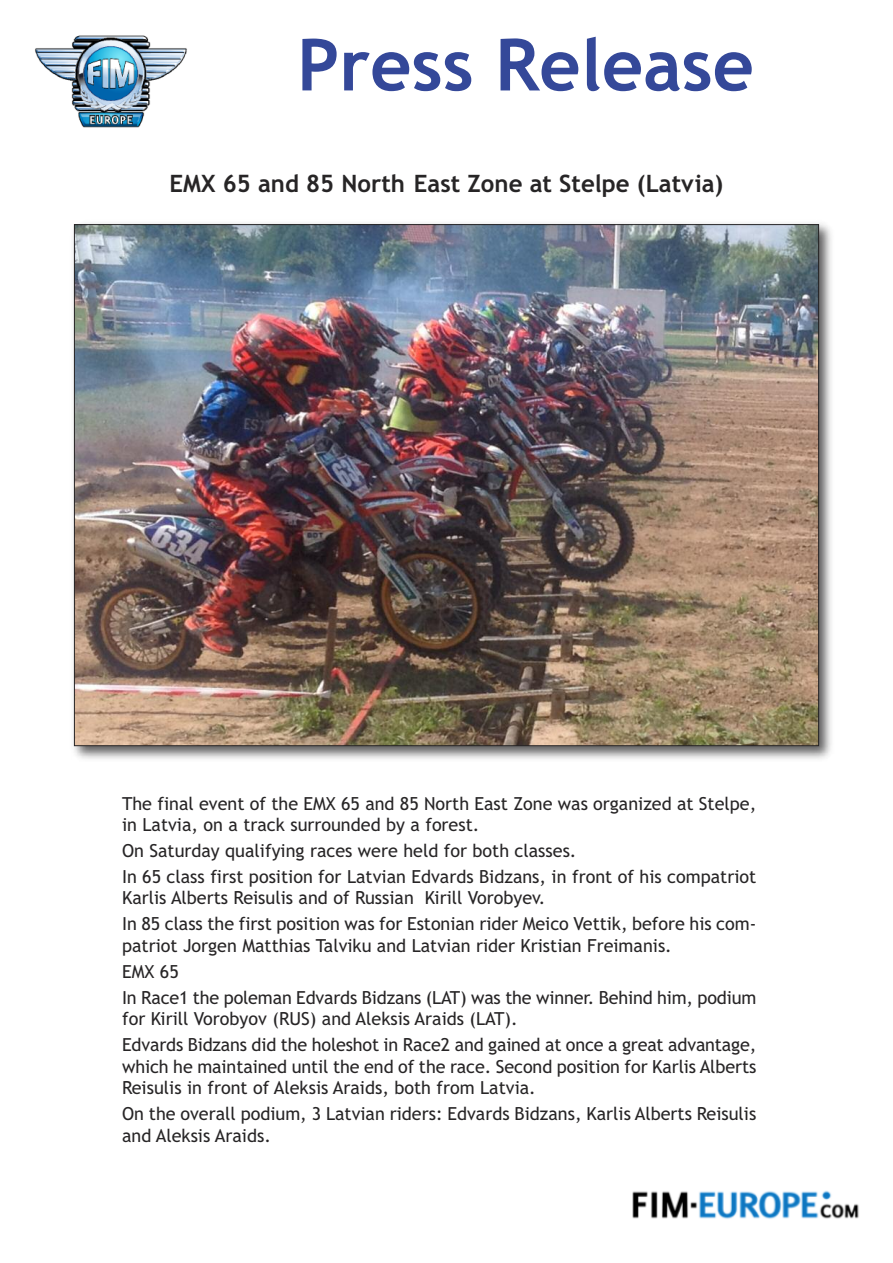
<style>
.page{position:relative;width:893px;height:1263px;background:#fff}
.page>*{position:absolute;margin:0;border:0;box-sizing:border-box;transform-origin:0 0}
.t1{font:700 72px "Trebuchet MS";color:#344899}
.t2{font:700 24px "Trebuchet MS";color:#272526}
.t3{font:18px/25.8px "Trebuchet MS";color:#272526}
</style>
<div class="page">
<img style="left:35px;top:35px;width:152px;height:93px">
<img style="left:632px;top:1190px;width:227px;height:29px">
<img style="left:73px;top:223px;width:759px;height:536px">
<img style="left:76px;top:226px;width:741px;height:518px">
<h1 class="t1" style="left:297px;top:24px;width:458px">Press Release</h1>
<h2 class="t2" style="left:170px;top:169px;width:555px">EMX 65 and 85 North East Zone at Stelpe (Latvia)</h2>
<p class="t3" style="left:122px;top:792px;width:636px;line-height:21.6px">The final event of the EMX 65 and 85 North East Zone was organized at Stelpe, in Latvia, on a track surrounded by a forest.</p>
<p class="t3" style="left:122px;top:838px;width:636px">On Saturday qualifying races were held for both classes.<br>In 65 class first position for Latvian Edvards Bidzans, in front of his compatriot</p>
<p class="t3" style="left:122px;top:885px;width:636px">Karlis Alberts Reisulis and of Russian Kirill Vorobyev.<br>In 85 class the first position was for Estonian rider Meico Vettik, before his com-</p>
<p class="t3" style="left:122px;top:933px;width:636px">patriot Jorgen Matthias Talviku and Latvian rider Kristian Freimanis.<br>EMX 65<br>In Race1 the poleman Edvards Bidzans (LAT) was the winner. Behind him, podium</p>
<p class="t3" style="left:122px;top:1006px;width:636px">for Kirill Vorobyov (RUS) and Aleksis Araids (LAT).<br>Edvards Bidzans did the holeshot in Race2 and gained at once a great advantage,</p>
<p class="t3" style="left:122px;top:1056px;width:636px;line-height:21.6px">which he maintained until the end of the race. Second position for Karlis Alberts<br>Reisulis in front of Aleksis Araids, both from Latvia.</p>
<p class="t3" style="left:122px;top:1103px;width:636px;line-height:21.6px">On the overall podium, 3 Latvian riders: Edvards Bidzans, Karlis Alberts Reisulis and Aleksis Araids.</p>
</div>
